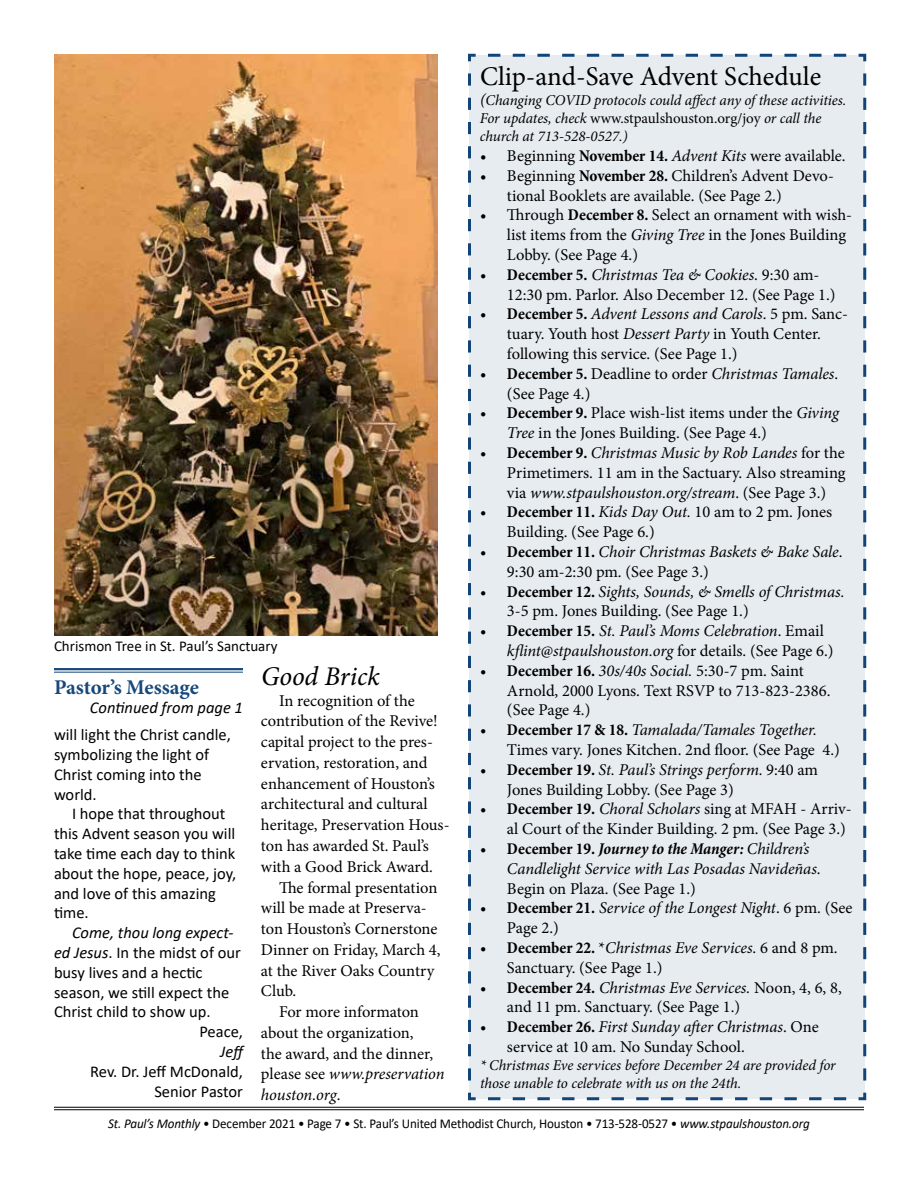
<style>
.page{position:relative;width:918px;height:1188px;background:#fff}
.page>*{position:absolute;margin:0;border:0;box-sizing:border-box;transform-origin:0 0}
.t1{font:27px "Minion Pro";letter-spacing:-.005em;color:#000}
.t2{font:italic 27px "Minion Pro";letter-spacing:-.005em;color:#000}
.t3{font:700 21px "Minion Pro";color:#16487b}
.t4{font:16.5px/19.8px "Minion Pro";color:#000}
.t5{font:italic 16.5px/19.8px "Minion Pro";letter-spacing:-.005em;color:#000}
.t6{font:16.5px/19.8px "Calibri";color:#000}
.t7{font:italic 16.5px "Calibri";color:#000}
.t8{font:italic 15px/18px "Minion Pro";letter-spacing:-.005em;color:#000}
.t9{font:15px "Calibri";color:#000}
.t10{font:13.5px "Calibri";letter-spacing:-.01em;color:#000}
.s1{font-style:italic}
.s2{font-size:16.5px}
.s3{font-style:normal}
.s4{font-weight:700;font-stretch:condensed}
.s5{font-weight:700;font-style:normal;font-stretch:condensed}
</style>
<div class="page">
<hr style="left:54px;top:1107px;width:810px;height:1px;background:#000">
<hr style="left:54px;top:1109px;width:810px;height:1px;background:#000">
<div style="left:468px;top:53px;width:399px;height:1048px;background:#e7ecf1"></div>
<img style="left:54px;top:54px;width:384px;height:581px">
<hr style="left:54px;top:668px;width:189px;height:2px;background:#16487b">
<hr style="left:54px;top:672px;width:189px;height:1px;background:#16487b">
<p class="t9" style="left:54px;top:636px;width:225px">Chrismon Tree in St. Paul’s Sanctuary</p>
<h1 class="t2" style="left:261px;top:658px;width:120px">Good Brick</h1>
<p class="t4" style="left:261px;top:690px;width:190px;line-height:20.7px;text-indent:18px">In recognition of the contribution of the Revive! capital project to the pres&shy;ervation, restoration, and enhancement of Houston’s architectural and cultural heritage, Preservation Hous&shy;ton has awarded St. Paul’s with a Good Brick Award.</p>
<p class="t4" style="left:261px;top:877px;width:181px;line-height:20.7px;text-indent:18px">The formal presentation will be made at Preserva&shy;ton Houston’s Cornerstone<br>Dinner on Friday, March 4, at the River Oaks Country<br>Club.</p>
<p class="t4" style="left:261px;top:1002px;width:185px;line-height:20.7px;text-indent:18px">For more informaton about the organization,<br>the award, and the dinner, please see <span class="s1">www.preservation houston.org</span>.</p>
<p class="t3" style="left:54px;top:672px;width:147px">Pastor’s Message</p>
<p class="t7" style="left:90px;top:696px;width:155px">Continued from page 1</p>
<p class="t6" style="left:54px;top:725px;width:178px">will light the Christ candle, symbolizing the light of<br>Christ coming into the world.</p>
<p class="t6" style="left:54px;top:804px;width:184px;text-indent:18px">I hope that throughout this Advent season you will take time each day to think about the hope, peace, joy, and love of this amazing time.</p>
<p class="t7" style="left:72px;top:921px;width:163px">Come, thou long expect-</p>
<p class="t6" style="left:54px;top:942px;width:188px"><span class="s1">ed Jesus</span>. In the midst of our</p>
<p class="t6" style="left:54px;top:962px;width:150px">busy lives and a hectic</p>
<p class="t6" style="left:54px;top:982px;width:177px">season, we still expect the</p>
<p class="t6" style="left:54px;top:1002px;width:158px">Christ child to show up.</p>
<p class="t6" style="left:199px;top:1022px;width:45px">Peace,</p>
<p class="t7" style="left:220px;top:1040px;width:28px">Jeff</p>
<p class="t6" style="left:90px;top:1061px;width:154px;text-align:right">Rev. Dr. Jeff McDonald,<br>Senior Pastor</p>
<h1 class="t1" style="left:480px;top:59px;width:343px">Clip-and-Save Advent Schedule</h1>
<p class="t8" style="left:480px;top:91px;width:368px"><span class="s2">(</span>Changing COVID protocols could affect any of these activities.<br>For updates, check <span class="s3">www.stpaulshouston.org/joy</span> or call the church at 713-528-0527.)</p>
<p class="t4" style="left:480px;top:146px;width:367px">• Beginning <span class="s4">November 14.</span> <span class="s1">Advent Kits</span> were available.</p>
<p class="t4" style="left:507px;top:166px;width:328px;text-indent:-27px">• Beginning <span class="s4">November 28.</span> Children’s Advent Devo&shy;tional Booklets are available. (See Page 2.)</p>
<p class="t4" style="left:507px;top:205px;width:347px;text-indent:-27px">• Through <span class="s4">December 8.</span> Select an ornament with wish&shy;list items from the <span class="s1">Giving Tree</span> in the Jones Building<br>Lobby. (See Page 4.)</p>
<p class="t4" style="left:507px;top:265px;width:330px;text-indent:-27px"><span class="s4">• December 5.</span> <span class="s1">Christmas Tea &amp; Cookies</span>. 9:30 am-<br>12:30 pm. Parlor. Also December 12. (See Page 1.)</p>
<p class="t4" style="left:507px;top:304px;width:343px;text-indent:-27px"><span class="s4">• December 5.</span> <span class="s1">Advent Lessons and Carols</span>. 5 pm. Sanc&shy;tuary. Youth host <span class="s1">Dessert Party</span> in Youth Center. following this service. (See Page 1.)</p>
<p class="t4" style="left:507px;top:364px;width:333px;text-indent:-27px"><span class="s4">• December 5.</span> Deadline to order <span class="s1">Christmas Tamales</span>. (See Page 4.)</p>
<p class="t4" style="left:507px;top:403px;width:333px;text-indent:-27px"><span class="s4">• December 9.</span> Place wish-list items under the <span class="s1">Giving<br>Tree</span> in the Jones Building. (See Page 4.)</p>
<p class="t4" style="left:507px;top:443px;width:340px;text-align:justify;text-indent:-27px"><span class="s4">• December 9.</span> <span class="s1">Christmas Music by Rob Landes</span> for the Primetimers. 11 am in the Sactuary. Also streaming via <span class="s1">www.stpaulshouston.org/stream</span>. (See Page 3.)</p>
<p class="t4" style="left:507px;top:502px;width:327px;text-indent:-27px"><span class="s4">• December 11.</span> <span class="s1">Kids Day Out.</span> 10 am to 2 pm. Jones<br>Building. (See Page 6.)</p>
<p class="t5" style="left:507px;top:542px;width:337px;text-indent:-27px"><span class="s5">• December 11.</span> Choir Christmas Baskets &amp; Bake Sale<span class="s3">.<br>9:30 am-2:30 pm. (See Page 3.)</span></p>
<p class="t5" style="left:507px;top:581px;width:339px;text-indent:-27px"><span class="s5">• December 12.</span> Sights, Sounds, &amp; Smells of Christmas.<br><span class="s3">3-5 pm. Jones Building. (See Page 1.)</span></p>
<p class="t5" style="left:507px;top:621px;width:328px;text-indent:-27px"><span class="s5">• December 15.</span> St. Paul’s Moms Celebration<span class="s3">. Email </span>kflint@stpaulshouston.org <span class="s3">for details. (See Page 6.)</span></p>
<p class="t4" style="left:507px;top:661px;width:325px;text-indent:-27px"><span class="s4">• December 16.</span> <span class="s1">30s/40s Social.</span> 5:30-7 pm. Saint<br>Arnold, 2000 Lyons. Text RSVP to 713-823-2386. (See Page 4.)</p>
<p class="t4" style="left:507px;top:720px;width:334px;text-indent:-27px"><span class="s4">• December 17 &amp; 18.</span> <span class="s1">Tamalada/Tamales Together.<br></span>Times vary. Jones Kitchen. 2nd floor. (See Page 4.)</p>
<p class="t4" style="left:507px;top:760px;width:312px;text-indent:-27px"><span class="s4">• December 19.</span> <span class="s1">St. Paul’s Strings perform.</span> 9:40 am<br>Jones Building Lobby. (See Page 3)</p>
<p class="t4" style="left:507px;top:799px;width:346px;text-indent:-27px"><span class="s4">• December 19.</span> <span class="s1">Choral Scholars</span> sing at MFAH - Arriv&shy;al Court of the Kinder Building. 2 pm. (See Page 3.)</p>
<p class="t5" style="left:507px;top:839px;width:315px;text-indent:-27px"><span class="s5">• December 19.</span> <span class="s4">Journey to the Manger:</span> Children’s<br>Candlelight Service with Las Posadas Navideñas<span class="s3">.<br>Begin on Plaza. (See Page 1.)</span></p>
<p class="t5" style="left:507px;top:898px;width:347px;text-indent:-27px"><span class="s5">• December 21.</span> Service of the Longest Night<span class="s3">. 6 pm. (See<br>Page 2.)</span></p>
<p class="t4" style="left:507px;top:938px;width:332px;text-indent:-27px"><span class="s4">• December 22.</span> *<span class="s1">Christmas Eve Services</span>. 6 and 8 pm.<br>Sanctuary. (See Page 1.)</p>
<p class="t4" style="left:507px;top:978px;width:336px;text-indent:-27px"><span class="s4">• December 24.</span> <span class="s1">Christmas Eve Services.</span> Noon, 4, 6, 8, and 11 pm. Sanctuary. (See Page 1.)</p>
<p class="t4" style="left:507px;top:1017px;width:313px;text-indent:-27px"><span class="s4">• December 26.</span> <span class="s1">First Sunday after Christmas</span>. One service at 10 am. No Sunday School.</p>
<p class="t8" style="left:480px;top:1056px;width:357px">* Christmas Eve services before December 24 are provided for those unable to celebrate with us on the 24th.</p>
<p class="t10" style="left:108px;top:1115px;width:703px"><span class="s1">St. Paul’s Monthly</span> • December 2021 • Page 7 • St. Paul’s United Methodist Church, Houston • 713-528-0527 • <span class="s1">www.stpaulshouston.org</span></p>
</div>
